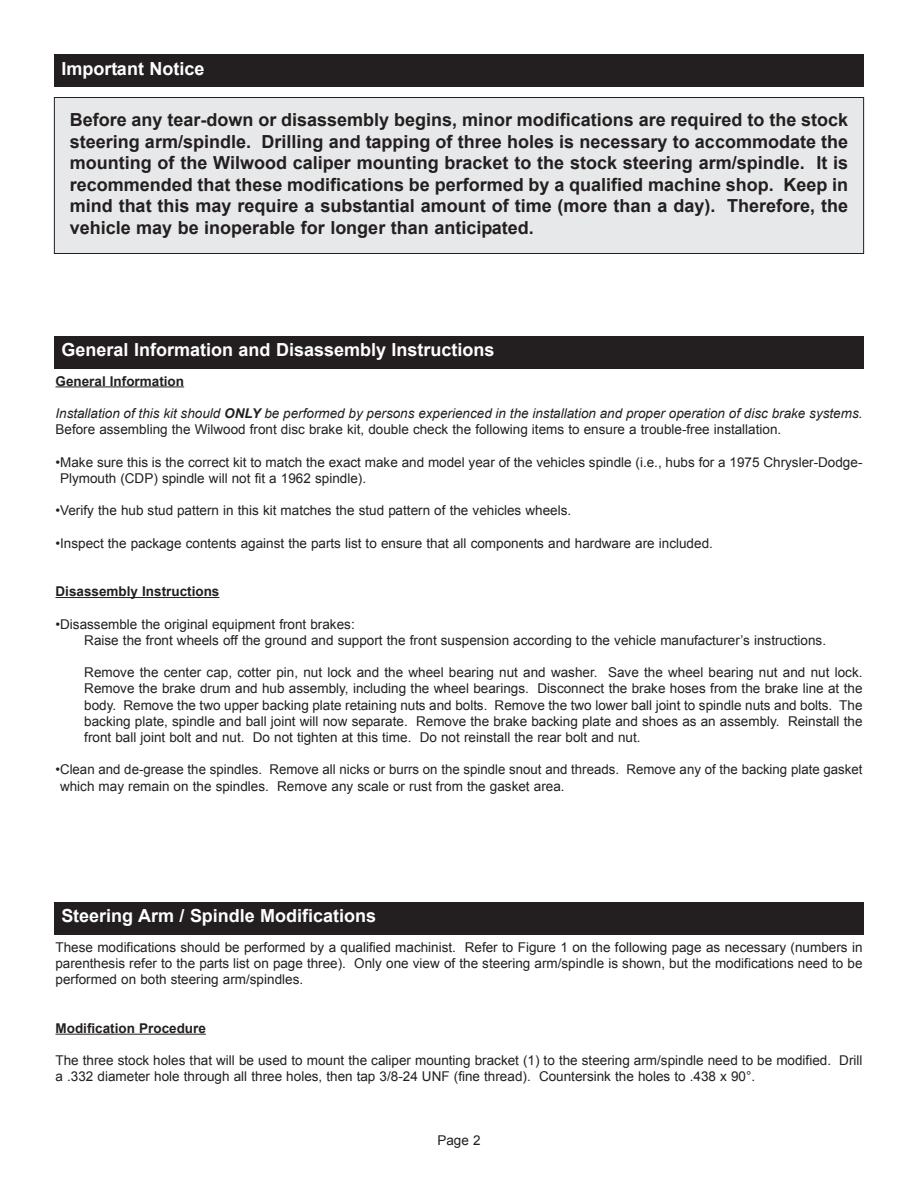
<style>
.page{position:relative;width:918px;height:1188px;background:#fff}
.page>*{position:absolute;margin:0;border:0;box-sizing:border-box;transform-origin:0 0}
.t1{font:700 18px/21.6px "Arial";color:#231f20;text-align:justify}
.t2{font:700 18px "Arial";color:#fff}
.t3{font:13.5px/16.2px "Arial";color:#231f20}
.t4{font:italic 13.5px/16.2px "Arial";color:#231f20}
.t5{font:700 13.5px "Arial";color:#231f20}
.s1{font-weight:700}
.s2{font-style:normal}
</style>
<div class="page">
<div style="left:54px;top:54px;width:810px;height:32px;background:#231f20"></div>
<div style="left:54px;top:98px;width:810px;height:156px;background:#e7e8e9"></div>
<div style="left:54px;top:97px;width:810px;height:157px;border:1px solid #231f20"></div>
<div style="left:54px;top:336px;width:810px;height:32px;background:#231f20"></div>
<hr style="left:56px;top:386px;width:128px;height:1px;background:#231f20">
<hr style="left:56px;top:597px;width:163px;height:1px;background:#231f20">
<div style="left:54px;top:902px;width:810px;height:32px;background:#231f20"></div>
<hr style="left:56px;top:1034px;width:150px;height:1px;background:#231f20">
<h1 class="t2" style="left:62px;top:58px;width:145px">Important Notice</h1>
<p class="t1" style="left:70px;top:109px;width:780px">Before any tear-down or disassembly begins, minor modifications are required to the stock steering arm/spindle. Drilling and tapping of three holes is necessary to accommodate the mounting of the Wilwood caliper mounting bracket to the stock steering arm/spindle. It is recommended that these modifications be performed by a qualified machine shop. Keep in mind that this may require a substantial amount of time (more than a day). Therefore, the vehicle may be inoperable for longer than anticipated.</p>
<h1 class="t2" style="left:62px;top:340px;width:435px">General Information and Disassembly Instructions</h1>
<p class="t5" style="left:56px;top:373px;width:130px">General Information</p>
<p class="t4" style="left:56px;top:405px;width:809px">Installation of this kit should <span class="s1">ONLY</span> be performed by persons experienced in the installation and proper operation of disc brake systems.<br><span class="s2">Before assembling the Wilwood front disc brake kit, double check the following items to ensure a trouble-free installation.</span></p>
<p class="t3" style="left:60px;top:454px;width:804px;text-indent:-5px">•Make sure this is the correct kit to match the exact make and model year of the vehicles spindle (i.e., hubs for a 1975 Chrysler-Dodge-<br>Plymouth (CDP) spindle will not fit a 1962 spindle).</p>
<p class="t3" style="left:56px;top:502px;width:517px">•Verify the hub stud pattern in this kit matches the stud pattern of the vehicles wheels.</p>
<p class="t3" style="left:56px;top:535px;width:659px">•Inspect the package contents against the parts list to ensure that all components and hardware are included.</p>
<p class="t5" style="left:56px;top:584px;width:165px">Disassembly Instructions</p>
<p class="t3" style="left:84px;top:616px;width:743px;text-indent:-29px">•Disassemble the original equipment front brakes:<br>Raise the front wheels off the ground and support the front suspension according to the vehicle manufacturer’s instructions.</p>
<p class="t3" style="left:84px;top:664px;width:780px;text-align:justify">Remove the center cap, cotter pin, nut lock and the wheel bearing nut and washer. Save the wheel bearing nut and nut lock.<br>Remove the brake drum and hub assembly, including the wheel bearings. Disconnect the brake hoses from the brake line at the body. Remove the two upper backing plate retaining nuts and bolts. Remove the two lower ball joint to spindle nuts and bolts. The backing plate, spindle and ball joint will now separate. Remove the brake backing plate and shoes as an assembly. Reinstall the front ball joint bolt and nut. Do not tighten at this time. Do not reinstall the rear bolt and nut.</p>
<p class="t3" style="left:60px;top:762px;width:804px;text-indent:-4px">•Clean and de-grease the spindles. Remove all nicks or burrs on the spindle snout and threads. Remove any of the backing plate gasket which may remain on the spindles. Remove any scale or rust from the gasket area.</p>
<h1 class="t2" style="left:62px;top:906px;width:316px">Steering Arm / Spindle Modifications</h1>
<p class="t3" style="left:56px;top:939px;width:809px;text-align:justify">These modifications should be performed by a qualified machinist. Refer to Figure 1 on the following page as necessary (numbers in parenthesis refer to the parts list on page three). Only one view of the steering arm/spindle is shown, but the modifications need to be performed on both steering arm/spindles.</p>
<p class="t5" style="left:56px;top:1021px;width:152px">Modification Procedure</p>
<p class="t3" style="left:56px;top:1052px;width:809px">The three stock holes that will be used to mount the caliper mounting bracket (1) to the steering arm/spindle need to be modified. Drill a .332 diameter hole through all three holes, then tap 3/8-24 UNF (fine thread). Countersink the holes to .438 x 90°.</p>
<p class="t3" style="left:437px;top:1133px;width:45px">Page 2</p>
</div>
